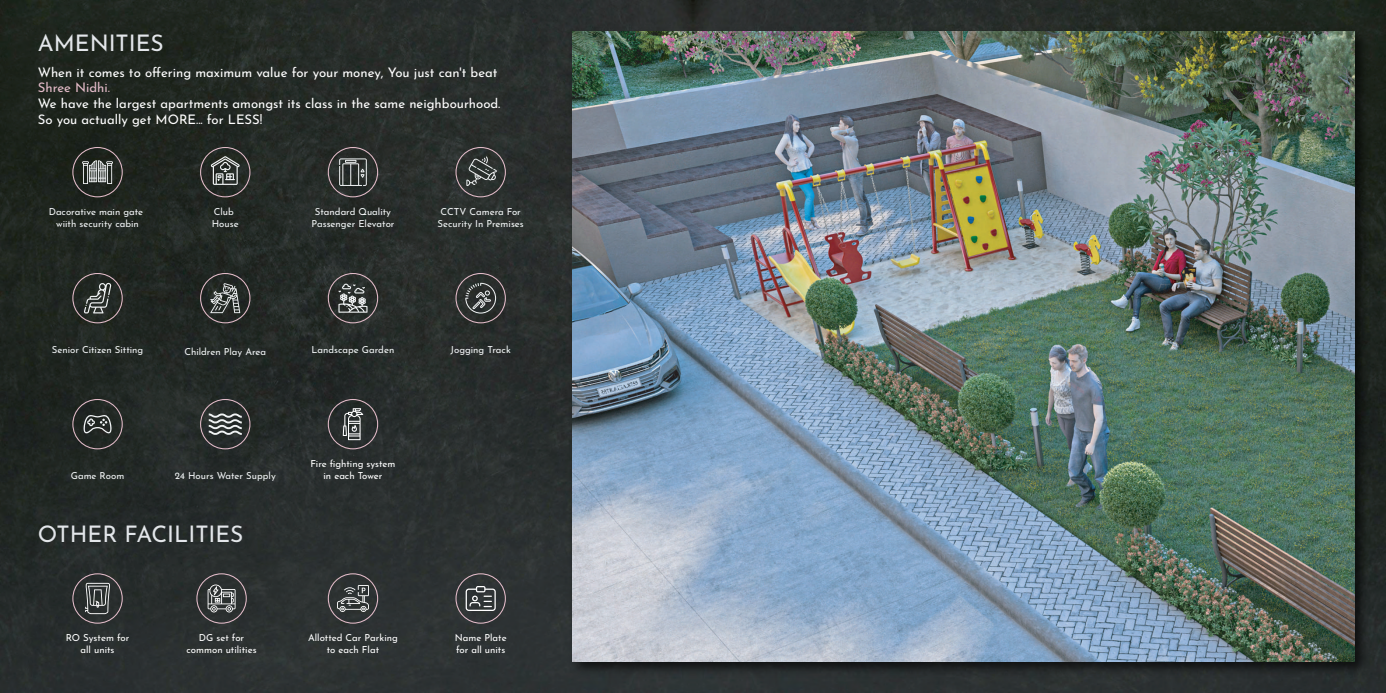
<style>
.page{position:relative;width:1386px;height:693px;background:#fff}
.page>*{position:absolute;margin:0;border:0;box-sizing:border-box;transform-origin:0 0}
.t1{font:100 22.75px "Josefin Sans";color:#e3e6ea}
.t2{font:100 13.12px/15.8px "Josefin Sans";color:#fff}
.t3{font:100 13.12px "Josefin Sans";color:#e4bcc9}
.t4{font:100 9.62px/11.5px "Josefin Sans";color:#f0f3f4;text-align:center}
.t5{font:100 9.62px/11.5px "Josefin Sans";color:#fff;text-align:center}
</style>
<div class="page">
<div style="left:0;top:0;width:693px;height:693px;background:linear-gradient(to right,#202722,#2e3233)"></div>
<div style="left:693px;top:0;width:693px;height:693px;background:linear-gradient(to right,#2e3233,#212823)"></div>
<svg style="left:72px;top:147px;width:51px;height:50px;background:#434641"></svg>
<svg style="left:200px;top:273px;width:50px;height:50px;background:#434543"></svg>
<svg style="left:328px;top:147px;width:50px;height:50px;background:#434644"></svg>
<svg style="left:456px;top:147px;width:50px;height:50px;background:#434544"></svg>
<svg style="left:72px;top:273px;width:51px;height:50px;background:#3d403d"></svg>
<svg style="left:328px;top:273px;width:50px;height:50px;background:#4b4d4b"></svg>
<svg style="left:200px;top:399px;width:50px;height:50px;background:#484a4a"></svg>
<svg style="left:72px;top:573px;width:51px;height:51px;background:#444647"></svg>
<svg style="left:328px;top:573px;width:50px;height:51px;background:#494b4c"></svg>
<svg style="left:328px;top:399px;width:50px;height:50px;background:#454747"></svg>
<svg style="left:456px;top:273px;width:50px;height:50px;background:#434544"></svg>
<svg style="left:200px;top:147px;width:50px;height:50px;background:#444643"></svg>
<svg style="left:72px;top:399px;width:51px;height:50px;background:#383b39"></svg>
<svg style="left:196px;top:573px;width:51px;height:51px;background:#4b4d4d"></svg>
<svg style="left:456px;top:573px;width:50px;height:51px;background:#4a4c4d"></svg>
<img style="left:565px;top:24px;width:809px;height:657px">
<img style="left:573px;top:32px;width:781px;height:630px">
<h1 class="t1" style="left:38px;top:26px;width:128px">AMENITIES</h1>
<h2 class="t2" style="left:38px;top:63px;width:461px">When it comes to offering maximum value for your money, You just can't beat</h2>
<h2 class="t3" style="left:38px;top:78px;width:74px">Shree Nidhi.</h2>
<h2 class="t2" style="left:38px;top:95px;width:464px">We have the largest apartments amongst its class in the same neighbourhood.<br>So you actually get MORE... for LESS!</h2>
<p class="t4" style="left:49px;top:205px;width:96px">Dacorative main gate wiith security cabin</p>
<p class="t4" style="left:212px;top:205px;width:28px;text-align:left">Club<br>House</p>
<p class="t4" style="left:311px;top:205px;width:85px">Standard Quality<br>Passenger Elevator</p>
<p class="t4" style="left:438px;top:205px;width:88px">CCTV Camera For<br>Security In Premises</p>
<p class="t4" style="left:52px;top:343px;width:93px">Senior Citizen Sitting</p>
<p class="t4" style="left:184px;top:346px;width:83px">Children Play Area</p>
<p class="t4" style="left:312px;top:343px;width:84px">Landscape Garden</p>
<p class="t4" style="left:71px;top:469px;width:55px">Game Room</p>
<p class="t4" style="left:175px;top:469px;width:102px">24 Hours Water Supply</p>
<h1 class="t1" style="left:38px;top:518px;width:207px">OTHER FACILITIES</h1>
<p class="t5" style="left:310px;top:457px;width:87px">Fire fighting system in each Tower</p>
<p class="t4" style="left:451px;top:343px;width:62px">Jogging Track</p>
<p class="t5" style="left:66px;top:631px;width:65px">RO System for all units</p>
<p class="t5" style="left:308px;top:631px;width:91px">Allotted Car Parking to each Flat</p>
<p class="t5" style="left:187px;top:631px;width:71px">DG set for common utilities</p>
<p class="t5" style="left:455px;top:631px;width:53px;text-align:left">Name Plate for all units</p>
</div>
